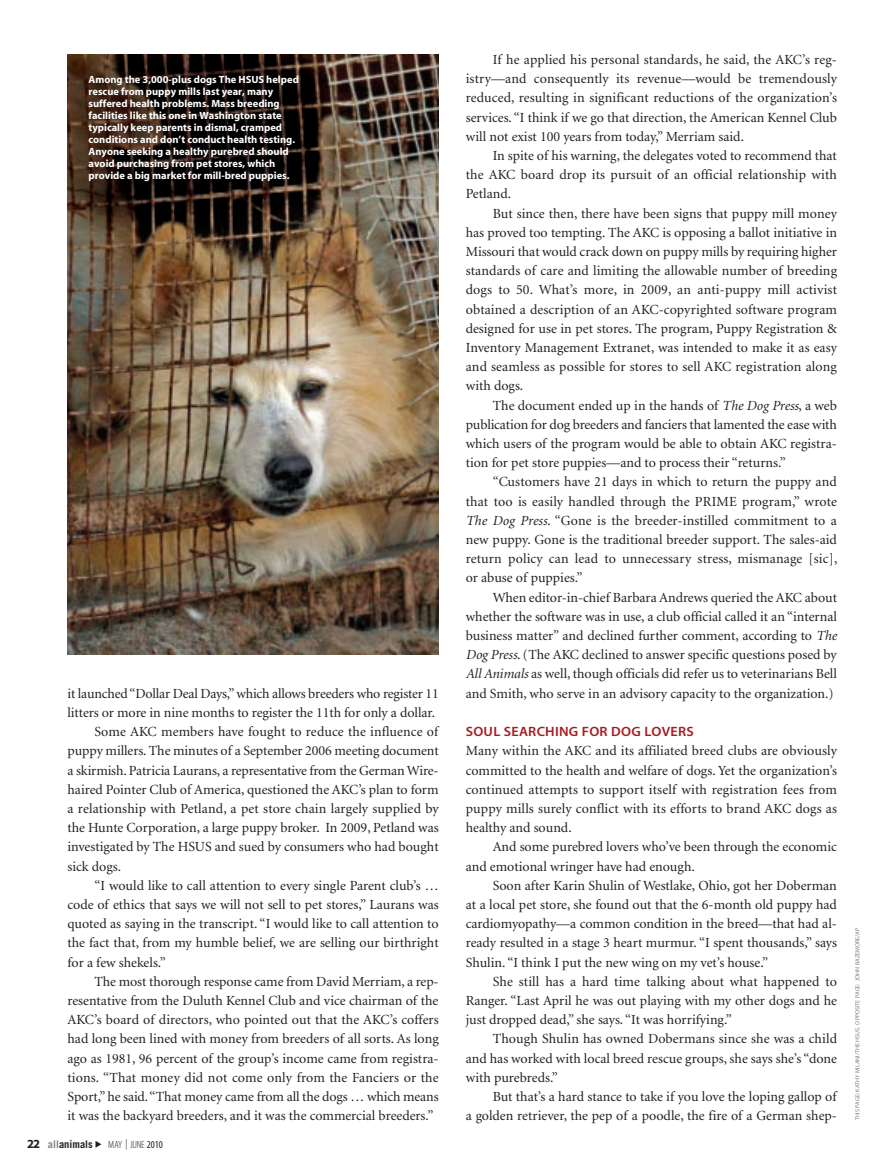
<style>
.page{position:relative;width:891px;height:1175px;background:#fff}
.page>*{position:absolute;margin:0;border:0;box-sizing:border-box;transform-origin:0 0}
.t1{font:13.95px/19.2px "Minion";color:#231f20;text-align:justify}
.t2{font:13.5px "Myriad MM565 SB600 NO";letter-spacing:.02em;color:#a61c1f;scale:1.05 1}
.t3{font:10.5px/12px "Myriad MM700 BD600 NO";color:#fff}
.t4{font:700 10.5px "Trade Gothic";color:#231f20}
.t5{font:10.5px "Myriad MM213 LT300 CN";letter-spacing:-.025em;color:#231f20}
.t6{font:6px "Myriad MM400 RG600 NO";color:#808285}
.s1{font-family:"Myriad MM700 BD600 NO";font-weight:400;font-size:12.45px}
.s2{color:#808285}
.s3{font-family:"Myriad MM400 RG300 CN"}
.s4{font-style:italic}
</style>
<div class="page">
<img style="left:68px;top:54px;width:371px;height:600px">
<svg style="left:95px;top:1141px;width:6px;height:6px"></svg>
<p class="t3" style="left:89px;top:74px;width:212px">Among the 3,000-plus dogs The HSUS helped rescue from puppy mills last year, many suffered health problems. Mass breeding facilities like this one in Washington state typically keep parents in dismal, cramped conditions and don’t conduct health testing.<br>Anyone seeking a healthy purebred should avoid purchasing from pet stores, which provide a big market for mill-bred puppies.</p>
<p class="t1" style="left:68px;top:685px;width:373px">it launched “Dollar Deal Days,” which allows breeders who register 11</p>
<p class="t1" style="left:68px;top:704px;width:369px">litters or more in nine months to register the 11th for only a dollar.</p>
<p class="t1" style="left:94px;top:723px;width:345px">Some AKC members have fought to reduce the influence of</p>
<p class="t1" style="left:68px;top:742px;width:373px">puppy millers. The minutes of a September 2006 meeting document</p>
<p class="t1" style="left:68px;top:761px;width:373px">a skirmish. Patricia Laurans, a representative from the German Wire-</p>
<p class="t1" style="left:68px;top:781px;width:373px">haired Pointer Club of America, questioned the AKC’s plan to form</p>
<p class="t1" style="left:68px;top:800px;width:373px">a relationship with Petland, a pet store chain largely supplied by</p>
<p class="t1" style="left:68px;top:819px;width:373px">the Hunte Corporation, a large puppy broker. In 2009, Petland was</p>
<p class="t1" style="left:68px;top:838px;width:373px">investigated by The HSUS and sued by consumers who had bought</p>
<p class="t1" style="left:68px;top:857px;width:55px">sick dogs.</p>
<p class="t1" style="left:94px;top:876px;width:346px">“I would like to call attention to every single Parent club’s …</p>
<p class="t1" style="left:67px;top:896px;width:373px">code of ethics that says we will not sell to pet stores,” Laurans was</p>
<p class="t1" style="left:67px;top:915px;width:373px">quoted as saying in the transcript. “I would like to call attention to</p>
<p class="t1" style="left:67px;top:934px;width:373px">the fact that, from my humble belief, we are selling our birthright</p>
<p class="t1" style="left:67px;top:953px;width:100px">for a few shekels.”</p>
<p class="t1" style="left:94px;top:972px;width:346px">The most thorough response came from David Merriam, a rep-</p>
<p class="t1" style="left:67px;top:992px;width:373px">resentative from the Duluth Kennel Club and vice chairman of the</p>
<p class="t1" style="left:67px;top:1011px;width:373px">AKC’s board of directors, who pointed out that the AKC’s coffers</p>
<p class="t1" style="left:67px;top:1030px;width:373px">had long been lined with money from breeders of all sorts. As long</p>
<p class="t1" style="left:67px;top:1049px;width:373px">ago as 1981, 96 percent of the group’s income came from registra-</p>
<p class="t1" style="left:67px;top:1068px;width:373px">tions. “That money did not come only from the Fanciers or the</p>
<p class="t1" style="left:67px;top:1088px;width:373px">Sport,” he said.“That money came from all the dogs … which means</p>
<p class="t1" style="left:67px;top:1107px;width:367px">it was the backyard breeders, and it was the commercial breeders.”</p>
<p class="t4" style="left:27px;top:1140px;width:67px"><span class="s1">22</span> <span class="s2">all</span>animals</p>
<p class="t5" style="left:108px;top:1140px;width:56px">MAY | JUNE <span class="s3">2010</span></p>
<p class="t1" style="left:466px;top:51px;width:373px;text-indent:27px">If he applied his personal standards, he said, the AKC’s reg&shy;istry—and consequently its revenue—would be tremendously reduced, resulting in significant reductions of the organization’s services. “I think if we go that direction, the American Kennel Club will not exist 100 years from today,” Merriam said.</p>
<p class="t1" style="left:466px;top:147px;width:373px;text-indent:27px">In spite of his warning, the delegates voted to recommend that the AKC board drop its pursuit of an official relationship with Petland.</p>
<p class="t1" style="left:466px;top:205px;width:373px;text-indent:27px">But since then, there have been signs that puppy mill money has proved too tempting. The AKC is opposing a ballot initiative in Missouri that would crack down on puppy mills by requiring higher standards of care and limiting the allowable number of breeding dogs to 50. What’s more, in 2009, an anti-puppy mill activist obtained a description of an AKC-copyrighted software program designed for use in pet stores. The program, Puppy Registration &amp; Inventory Management Extranet, was intended to make it as easy and seamless as possible for stores to sell AKC registration along with dogs.</p>
<p class="t1" style="left:466px;top:396px;width:373px;text-indent:27px">The document ended up in the hands of <span class="s4">The Dog Press</span>, a web publication for dog breeders and fanciers that lamented the ease with which users of the program would be able to obtain AKC registra&shy;tion for pet store puppies—and to process their “returns.”</p>
<p class="t1" style="left:466px;top:473px;width:373px;text-indent:27px">“Customers have 21 days in which to return the puppy and that too is easily handled through the PRIME program,” wrote <span class="s4">The Dog Press</span>. “Gone is the breeder-instilled commitment to a new puppy. Gone is the traditional breeder support. The sales-aid return policy can lead to unnecessary stress, mismanage [sic], or abuse of puppies.”</p>
<p class="t1" style="left:466px;top:588px;width:373px;text-indent:27px">When editor-in-chief Barbara Andrews queried the AKC about whether the software was in use, a club official called it an “internal business matter” and declined further comment, according to <span class="s4">The Dog Press</span>. (The AKC declined to answer specific questions posed by <span class="s4">All Animals</span> as well, though officials did refer us to veterinarians Bell and Smith, who serve in an advisory capacity to the organization.)</p>
<p class="t2" style="left:466px;top:726px;width:219px">SOUL SEARCHING FOR DOG LOVERS</p>
<p class="t1" style="left:466px;top:742px;width:373px">Many within the AKC and its affiliated breed clubs are obviously committed to the health and welfare of dogs. Yet the organization’s continued attempts to support itself with registration fees from puppy mills surely conflict with its efforts to brand AKC dogs as healthy and sound.</p>
<p class="t1" style="left:466px;top:838px;width:373px;text-indent:27px">And some purebred lovers who’ve been through the economic and emotional wringer have had enough.</p>
<p class="t1" style="left:466px;top:877px;width:373px;text-indent:27px">Soon after Karin Shulin of Westlake, Ohio, got her Doberman at a local pet store, she found out that the 6-month old puppy had cardiomyopathy—a common condition in the breed—that had al&shy;ready resulted in a stage 3 heart murmur. “I spent thousands,” says Shulin. “I think I put the new wing on my vet’s house.”</p>
<p class="t1" style="left:466px;top:972px;width:373px;text-indent:27px">She still has a hard time talking about what happened to Ranger. “Last April he was out playing with my other dogs and he just dropped dead,” she says. “It was horrifying.”</p>
<p class="t1" style="left:466px;top:1030px;width:373px;text-indent:27px">Though Shulin has owned Dobermans since she was a child and has worked with local breed rescue groups, she says she’s “done with purebreds.”</p>
<p class="t1" style="left:466px;top:1088px;width:373px;text-align:right">But that’s a hard stance to take if you love the loping gallop of<br>a golden retriever, the pep of a poodle, the fire of a German shep-</p>
<p class="t6" style="left:855px;top:1120px;width:194px;rotate:-90deg">THIS PAGE: KATHY MILANI/THE HSUS. OPPOSITE PAGE: JOHN BAZEMORE/AP</p>
</div>
